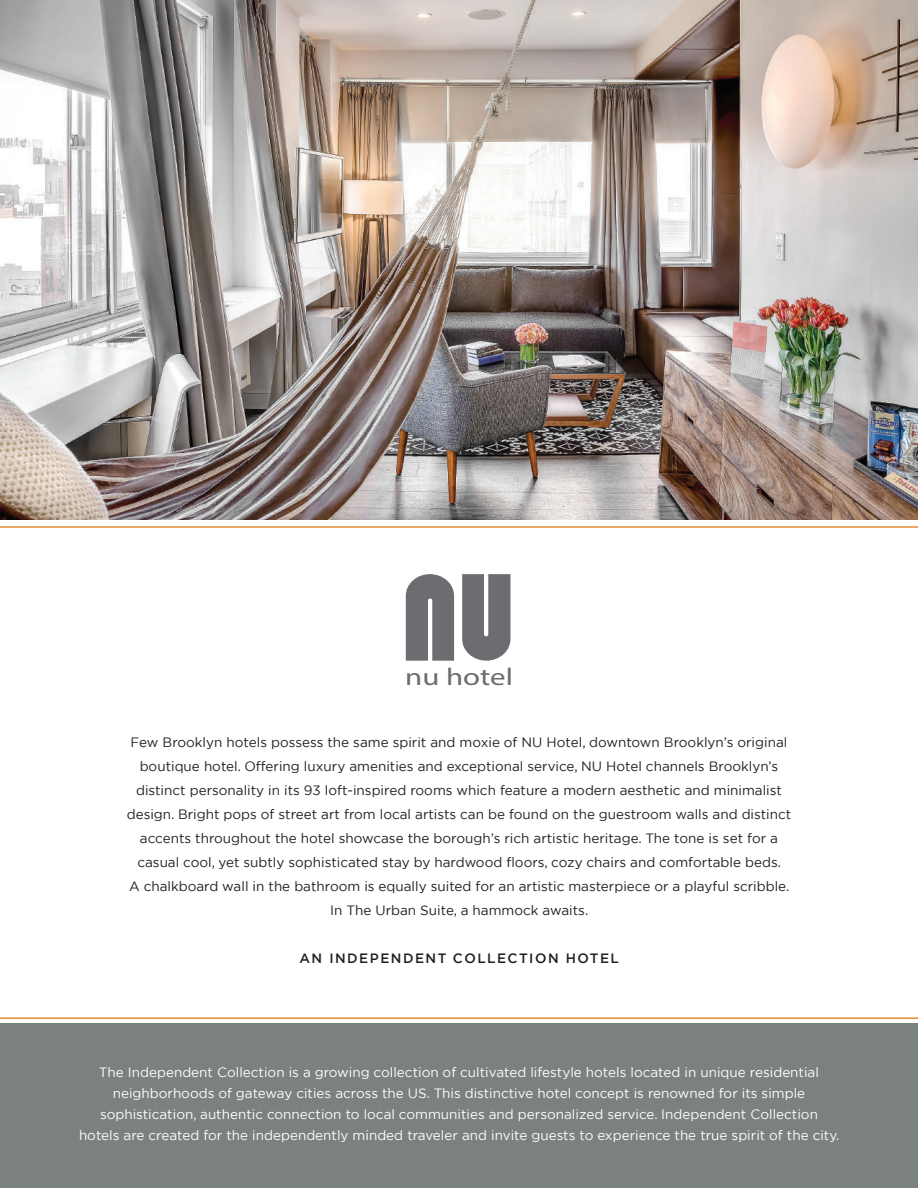
<style>
.page{position:relative;width:918px;height:1188px;background:#fff}
.page>*{position:absolute;margin:0;border:0;box-sizing:border-box;transform-origin:0 0}
.t1{font:24.3px "Myriad Pro";color:#6c6d70;scale:1.27 1}
.t2{font:13.5px/24px "Gotham";color:#231f20;text-align:center}
.t3{font:13.5px/21px "Gotham";color:#fff;text-align:center}
.t4{font:500 13.5px "Gotham";letter-spacing:.11em;color:#231f20}
</style>
<div class="page">
<svg style="left:406px;top:574px;width:48px;height:87px;background:#7d7e81"></svg>
<svg style="left:462px;top:574px;width:48px;height:87px;background:#7e7f81"></svg>
<hr style="left:0;top:526px;width:918px;height:2px;background:#e28938">
<img style="left:0;top:0;width:918px;height:520px">
<div style="left:0;top:1024px;width:918px;height:164px;background:#7b8080"></div>
<hr style="left:0;top:1017px;width:918px;height:2px;background:#e28938">
<h1 class="t1" style="left:405px;top:662px;width:86px">nu hotel</h1>
<p class="t2" style="left:127px;top:729px;width:666px">Few Brooklyn hotels possess the same spirit and moxie of NU Hotel, downtown Brooklyn’s original boutique hotel. Offering luxury amenities and exceptional service, NU Hotel channels Brooklyn’s distinct personality in its 93 loft-inspired rooms which feature a modern aesthetic and minimalist design. Bright pops of street art from local artists can be found on the guestroom walls and distinct accents throughout the hotel showcase the borough’s rich artistic heritage. The tone is set for a casual cool, yet subtly sophisticated stay by hardwood floors, cozy chairs and comfortable beds.<br>A chalkboard wall in the bathroom is equally suited for an artistic masterpiece or a playful scribble.<br>In The Urban Suite, a hammock awaits.</p>
<p class="t4" style="left:300px;top:949px;width:321px">AN INDEPENDENT COLLECTION HOTEL</p>
<p class="t3" style="left:79px;top:1061px;width:762px">The Independent Collection is a growing collection of cultivated lifestyle hotels located in unique residential neighborhoods of gateway cities across the US. This distinctive hotel concept is renowned for its simple sophistication, authentic connection to local communities and personalized service. Independent Collection hotels are created for the independently minded traveler and invite guests to experience the true spirit of the city.</p>
</div>
